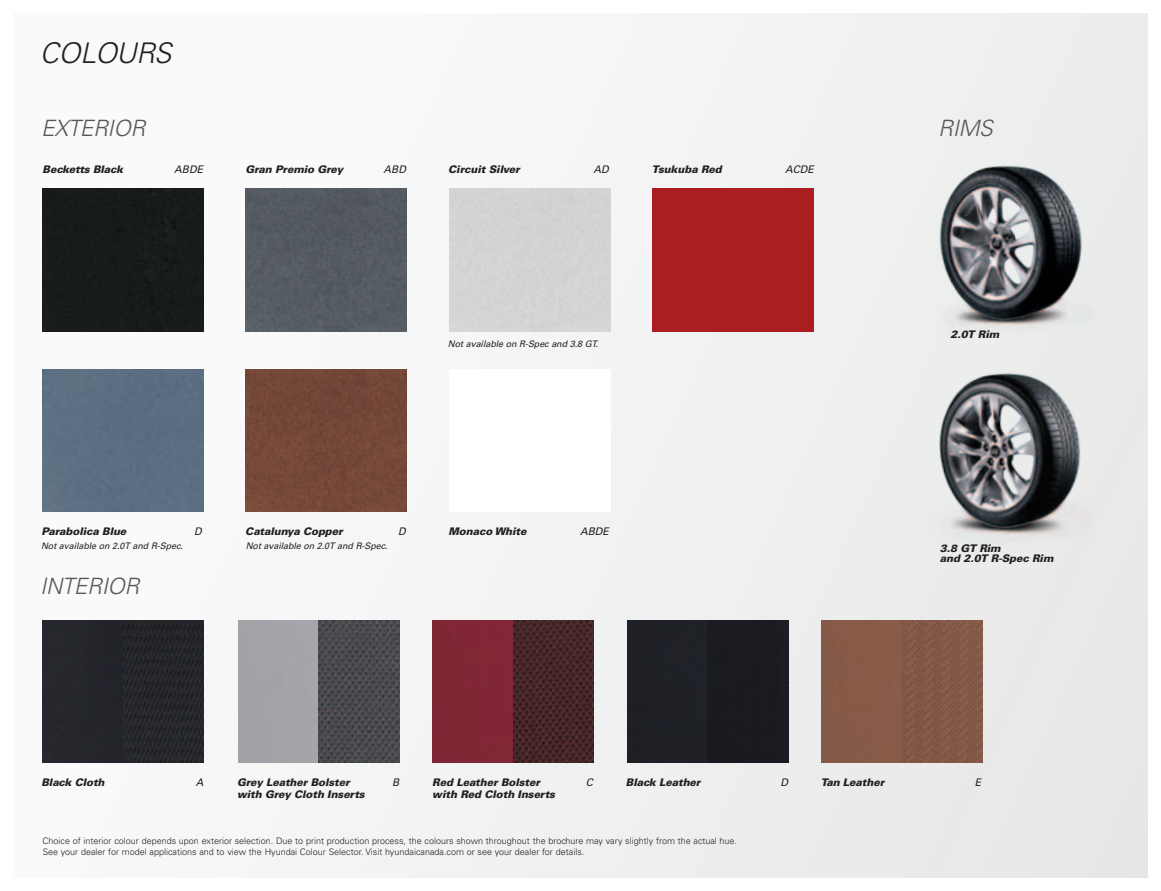
<style>
.page{position:relative;width:1161px;height:891px;background:#fff}
.page>*{position:absolute;margin:0;border:0;box-sizing:border-box;transform-origin:0 0}
.t1{font:italic 300 28.5px "Univers LT Std";color:#231f20}
.t2{font:italic 300 22.5px "Univers LT Std";color:#57585a}
.t3{font:italic 900 10.5px/10.5px "Univers LT Std";letter-spacing:-.01em;color:#231f20}
.t4{font:italic 10.5px "Univers LT Std";letter-spacing:.01em;color:#231f20}
.t5{font:300 9px/10.5px "Univers LT Std";color:#231f20}
.t6{font:italic 9px "Univers LT Std";letter-spacing:-.01em;color:#231f20}
</style>
<div class="page">
<div style="left:14px;top:14px;width:1134px;height:864px;background:#f1f2f2"></div>
<div style="left:246px;top:188px;width:161px;height:143px;background:#555b62"></div>
<div style="left:246px;top:369px;width:161px;height:143px;background:#744838"></div>
<div style="left:652px;top:188px;width:161px;height:143px;background:#aa1e22"></div>
<div style="left:449px;top:369px;width:161px;height:143px;background:#fff"></div>
<div style="left:43px;top:188px;width:161px;height:143px;background:#171b1b"></div>
<div style="left:43px;top:369px;width:161px;height:143px;background:#5c6e82"></div>
<img style="left:238px;top:620px;width:161px;height:143px">
<div style="left:43px;top:620px;width:161px;height:143px;background:#25262c"></div>
<img style="left:822px;top:620px;width:161px;height:143px">
<img style="left:433px;top:620px;width:161px;height:143px">
<div style="left:627px;top:620px;width:161px;height:143px;background:#1d1f24"></div>
<img style="left:939px;top:165px;width:155px;height:168px">
<img style="left:939px;top:373px;width:155px;height:171px">
<h1 class="t1" style="left:40px;top:36px;width:20px">COLOURS</h1>
<h2 class="t2" style="left:41px;top:115px;width:41px">EXTERIOR</h2>
<h2 class="t2" style="left:938px;top:115px;width:56px">RIMS</h2>
<p class="t3" style="left:43px;top:164px;width:82px">Becketts Black</p>
<p class="t4" style="left:174px;top:163px;width:30px">ABDE</p>
<p class="t3" style="left:245px;top:164px;width:99px">Gran Premio Grey</p>
<p class="t4" style="left:384px;top:163px;width:24px">ABD</p>
<p class="t3" style="left:448px;top:164px;width:74px">Circuit Silver</p>
<p class="t4" style="left:593px;top:163px;width:17px">AD</p>
<p class="t3" style="left:652px;top:164px;width:71px">Tsukuba Red</p>
<p class="t4" style="left:785px;top:163px;width:30px">ACDE</p>
<p class="t6" style="left:448px;top:338px;width:151px">Not available on R-Spec and 3.8 GT.</p>
<p class="t3" style="left:41px;top:526px;width:87px">Parabolica Blue</p>
<p class="t4" style="left:194px;top:525px;width:9px">D</p>
<p class="t3" style="left:245px;top:526px;width:100px">Catalunya Copper</p>
<p class="t4" style="left:398px;top:525px;width:9px">D</p>
<p class="t3" style="left:449px;top:526px;width:79px">Monaco White</p>
<p class="t4" style="left:580px;top:525px;width:30px">ABDE</p>
<p class="t6" style="left:41px;top:541px;width:143px">Not available on 2.0T and R-Spec.</p>
<p class="t6" style="left:246px;top:541px;width:143px">Not available on 2.0T and R-Spec.</p>
<h2 class="t2" style="left:40px;top:572px;width:14px">INTERIOR</h2>
<p class="t3" style="left:950px;top:329px;width:50px">2.0T Rim</p>
<p class="t3" style="left:940px;top:543px;width:115px">3.8 GT Rim<br>and 2.0T R-Spec Rim</p>
<p class="t3" style="left:237px;top:777px;width:115px">Grey Leather Bolster</p>
<p class="t4" style="left:392px;top:776px;width:9px">B</p>
<p class="t3" style="left:237px;top:789px;width:129px">with Grey Cloth Inserts</p>
<p class="t3" style="left:41px;top:777px;width:65px">Black Cloth</p>
<p class="t4" style="left:196px;top:776px;width:9px">A</p>
<p class="t3" style="left:432px;top:777px;width:110px">Red Leather Bolster</p>
<p class="t4" style="left:586px;top:776px;width:9px">C</p>
<p class="t3" style="left:432px;top:789px;width:124px">with Red Cloth Inserts</p>
<p class="t3" style="left:626px;top:777px;width:77px">Black Leather</p>
<p class="t4" style="left:780px;top:776px;width:9px">D</p>
<p class="t3" style="left:821px;top:777px;width:66px">Tan Leather</p>
<p class="t4" style="left:975px;top:776px;width:8px">E</p>
<p class="t5" style="left:43px;top:836px;width:696px">Choice of interior colour depends upon exterior selection. Due to print production process, the colours shown throughout the brochure may vary slightly from the actual hue.<br>See your dealer for model applications and to view the Hyundai Colour Selector. Visit hyundaicanada.com or see your dealer for details.</p>
</div>
